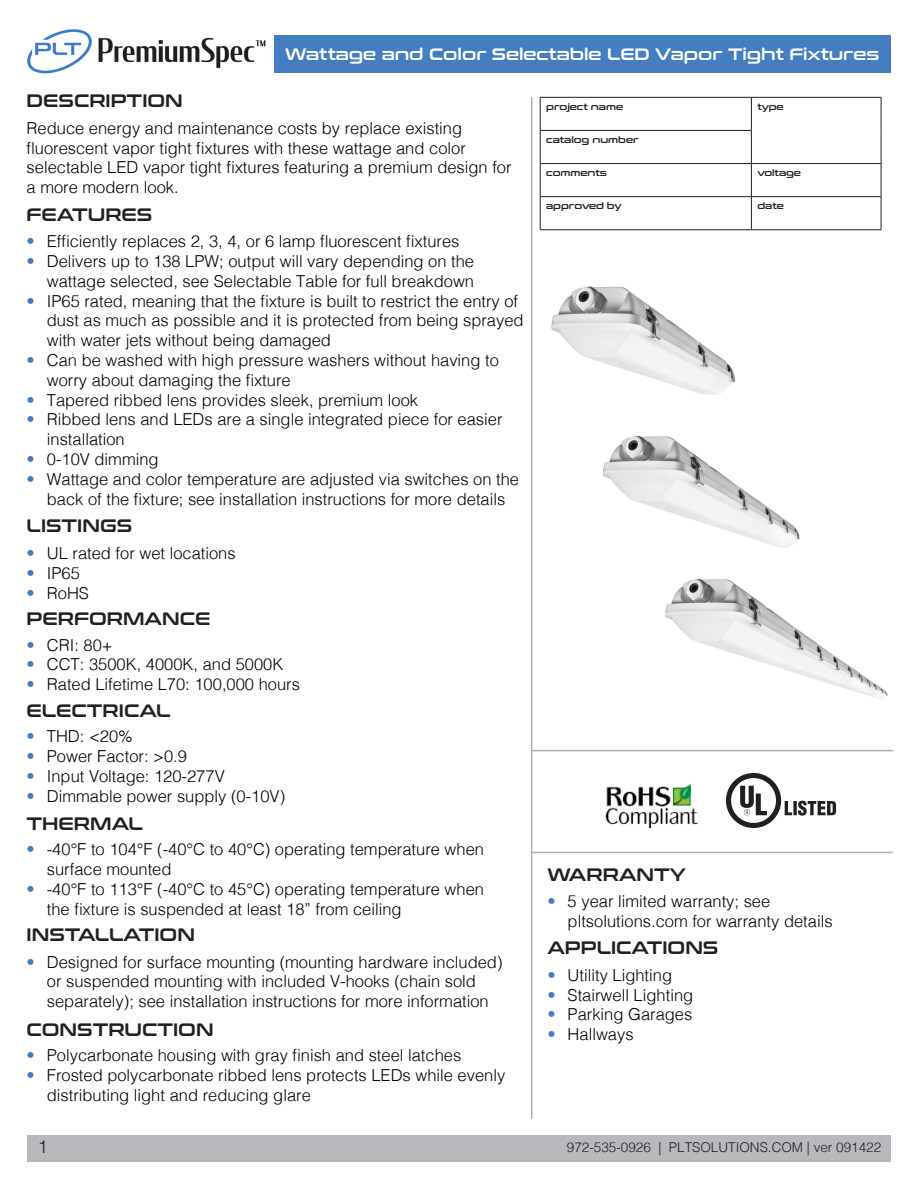
<style>
.page{position:relative;width:918px;height:1188px;background:#fff}
.page>*{position:absolute;margin:0;border:0;box-sizing:border-box;transform-origin:0 0}
.t1{font:18px "Conthrax Sb";color:#231f20}
.t2{font:300 18px "Helvetica";color:#231f20}
.PLT_Blue_Bullets_Par{font:300 16.5px/19.8px "Helvetica";color:#000}
.t3{font:16.5px "Conthrax Sb";color:#fff}
.t4{font:300 13.5px "Helvetica";color:#231f20}
.t5{font:9px "Conthrax Sb";color:#231f20}
.s1{color:#447dc0}
</style>
<div class="page">
<div style="left:27px;top:1135px;width:864px;height:27px;background:#b8b9bc"></div>
<hr style="left:531px;top:97px;width:1px;height:1022px;background:#aeafb3">
<hr style="left:540px;top:97px;width:211px;height:1px;background:#231f20">
<hr style="left:540px;top:98px;width:1px;height:32px;background:#231f20">
<hr style="left:751px;top:97px;width:130px;height:1px;background:#231f20">
<hr style="left:751px;top:98px;width:1px;height:32px;background:#231f20">
<hr style="left:881px;top:98px;width:1px;height:32px;background:#231f20">
<hr style="left:540px;top:130px;width:212px;height:1px;background:#231f20">
<hr style="left:540px;top:131px;width:1px;height:32px;background:#231f20">
<hr style="left:751px;top:131px;width:1px;height:32px;background:#231f20">
<hr style="left:881px;top:130px;width:1px;height:33px;background:#231f20">
<hr style="left:540px;top:163px;width:211px;height:1px;background:#231f20">
<hr style="left:540px;top:164px;width:1px;height:32px;background:#231f20">
<hr style="left:751px;top:163px;width:130px;height:1px;background:#231f20">
<hr style="left:751px;top:164px;width:1px;height:32px;background:#231f20">
<hr style="left:881px;top:164px;width:1px;height:32px;background:#231f20">
<hr style="left:540px;top:196px;width:211px;height:1px;background:#231f20">
<hr style="left:540px;top:197px;width:1px;height:33px;background:#231f20">
<hr style="left:751px;top:196px;width:130px;height:1px;background:#231f20">
<hr style="left:751px;top:197px;width:1px;height:33px;background:#231f20">
<hr style="left:881px;top:197px;width:1px;height:33px;background:#231f20">
<hr style="left:540px;top:229px;width:211px;height:1px;background:#231f20">
<hr style="left:751px;top:229px;width:130px;height:1px;background:#231f20">
<hr style="left:531px;top:750px;width:362px;height:1px;background:#aeafb3">
<hr style="left:531px;top:852px;width:362px;height:1px;background:#aeafb3">
<img style="left:726px;top:774px;width:109px;height:53px">
<img style="left:605px;top:783px;width:93px;height:46px">
<img style="left:665px;top:578px;width:223px;height:121px">
<img style="left:551px;top:286px;width:185px;height:109px">
<img style="left:603px;top:435px;width:196px;height:112px">
<div style="left:274px;top:35px;width:617px;height:37px;background:#447dc0"></div>
<img style="left:27px;top:29px;width:239px;height:45px">
<p class="t3" style="left:285px;top:41px;width:596px">Wattage and Color Selectable LED Vapor Tight Fixtures</p>
<p class="t1" style="left:27px;top:87px;width:158px">DESCRIPTION</p>
<p class="PLT_Blue_Bullets_Par" style="left:27px;top:117px;width:487px">Reduce energy and maintenance costs by replace existing fluorescent vapor tight fixtures with these wattage and color selectable LED vapor tight fixtures featuring a premium design for a more modern look.</p>
<p class="t1" style="left:27px;top:201px;width:127px">FEATURES</p>
<p class="PLT_Blue_Bullets_Par" style="left:27px;top:230px;width:434px"><span class="s1">•</span> Efficiently replaces 2, 3, 4, or 6 lamp fluorescent fixtures</p>
<p class="PLT_Blue_Bullets_Par" style="left:27px;top:250px;width:449px;text-align:right"><span class="s1">•</span> Delivers up to 138 LPW; output will vary depending on the wattage selected, see Selectable Table for full breakdown</p>
<p class="PLT_Blue_Bullets_Par" style="left:47px;top:290px;width:478px;text-indent:-20px"><span class="s1">•</span> IP65 rated, meaning that the fixture is built to restrict the entry of dust as much as possible and it is protected from being sprayed with water jets without being damaged</p>
<p class="PLT_Blue_Bullets_Par" style="left:47px;top:349px;width:454px;text-indent:-20px"><span class="s1">•</span> Can be washed with high pressure washers without having to worry about damaging the fixture</p>
<p class="PLT_Blue_Bullets_Par" style="left:27px;top:389px;width:393px"><span class="s1">•</span> Tapered ribbed lens provides sleek, premium look</p>
<p class="PLT_Blue_Bullets_Par" style="left:47px;top:409px;width:457px;text-indent:-20px"><span class="s1">•</span> Ribbed lens and LEDs are a single integrated piece for easier installation</p>
<p class="PLT_Blue_Bullets_Par" style="left:27px;top:448px;width:134px"><span class="s1">•</span> 0-10V dimming</p>
<p class="PLT_Blue_Bullets_Par" style="left:27px;top:468px;width:494px;text-align:center"><span class="s1">•</span> Wattage and color temperature are adjusted via switches on the back of the fixture; see installation instructions for more details</p>
<p class="t1" style="left:27px;top:512px;width:107px">LISTINGS</p>
<p class="PLT_Blue_Bullets_Par" style="left:27px;top:542px;width:211px"><span class="s1">•</span> UL rated for wet locations</p>
<p class="PLT_Blue_Bullets_Par" style="left:27px;top:562px;width:55px"><span class="s1">•</span> IP65</p>
<p class="PLT_Blue_Bullets_Par" style="left:27px;top:582px;width:64px"><span class="s1">•</span> RoHS</p>
<p class="t1" style="left:27px;top:605px;width:185px">PERFORMANCE</p>
<p class="PLT_Blue_Bullets_Par" style="left:27px;top:634px;width:88px"><span class="s1">•</span> CRI: 80+</p>
<p class="PLT_Blue_Bullets_Par" style="left:27px;top:653px;width:258px"><span class="s1">•</span> CCT: 3500K, 4000K, and 5000K</p>
<p class="PLT_Blue_Bullets_Par" style="left:27px;top:673px;width:275px"><span class="s1">•</span> Rated Lifetime L70: 100,000 hours</p>
<p class="t1" style="left:27px;top:697px;width:146px">ELECTRICAL</p>
<p class="PLT_Blue_Bullets_Par" style="left:27px;top:725px;width:108px"><span class="s1">•</span> THD: &lt;20%</p>
<p class="PLT_Blue_Bullets_Par" style="left:27px;top:745px;width:162px"><span class="s1">•</span> Power Factor: &gt;0.9</p>
<p class="PLT_Blue_Bullets_Par" style="left:27px;top:765px;width:200px"><span class="s1">•</span> Input Voltage: 120-277V</p>
<p class="PLT_Blue_Bullets_Par" style="left:27px;top:785px;width:260px"><span class="s1">•</span> Dimmable power supply (0-10V)</p>
<p class="t1" style="left:27px;top:810px;width:118px">THERMAL</p>
<p class="PLT_Blue_Bullets_Par" style="left:47px;top:838px;width:439px;text-indent:-20px"><span class="s1">•</span> -40°F to 104°F (-40°C to 40°C) operating temperature when surface mounted</p>
<p class="PLT_Blue_Bullets_Par" style="left:47px;top:878px;width:439px;text-indent:-20px"><span class="s1">•</span> -40°F to 113°F (-40°C to 45°C) operating temperature when the fixture is suspended at least 18” from ceiling</p>
<p class="PLT_Blue_Bullets_Par" style="left:27px;top:951px;width:477px;text-align:center"><span class="s1">•</span> Designed for surface mounting (mounting hardware included) or suspended mounting with included V-hooks (chain sold separately); see installation instructions for more information</p>
<p class="t1" style="left:27px;top:921px;width:170px">INSTALLATION</p>
<p class="t1" style="left:27px;top:1016px;width:189px">CONSTRUCTION</p>
<p class="PLT_Blue_Bullets_Par" style="left:27px;top:1044px;width:436px"><span class="s1">•</span> Polycarbonate housing with gray finish and steel latches</p>
<p class="PLT_Blue_Bullets_Par" style="left:47px;top:1064px;width:460px;text-indent:-20px"><span class="s1">•</span> Frosted polycarbonate ribbed lens protects LEDs while evenly distributing light and reducing glare</p>
<p class="t2" style="left:38px;top:1132px;width:12px">1</p>
<p class="t5" style="left:546px;top:100px;width:78px">project name</p>
<p class="t5" style="left:757px;top:100px;width:28px">type</p>
<p class="t5" style="left:546px;top:133px;width:94px">catalog number</p>
<p class="t5" style="left:546px;top:166px;width:62px">comments</p>
<p class="t5" style="left:757px;top:166px;width:45px">voltage</p>
<p class="t5" style="left:546px;top:199px;width:77px">approved by</p>
<p class="t5" style="left:757px;top:199px;width:28px">date</p>
<p class="t1" style="left:547px;top:861px;width:140px">WARRANTY</p>
<p class="PLT_Blue_Bullets_Par" style="left:568px;top:890px;width:266px;text-indent:-20px"><span class="s1">•</span> 5 year limited warranty; see pltsolutions.com for warranty details</p>
<p class="t1" style="left:547px;top:934px;width:172px">APPLICATIONS</p>
<p class="PLT_Blue_Bullets_Par" style="left:547px;top:964px;width:126px"><span class="s1">•</span> Utility Lighting</p>
<p class="PLT_Blue_Bullets_Par" style="left:547px;top:984px;width:147px"><span class="s1">•</span> Stairwell Lighting</p>
<p class="PLT_Blue_Bullets_Par" style="left:547px;top:1003px;width:146px"><span class="s1">•</span> Parking Garages</p>
<p class="PLT_Blue_Bullets_Par" style="left:547px;top:1023px;width:88px"><span class="s1">•</span> Hallways</p>
<p class="t4" style="left:567px;top:1136px;width:316px">972-535-0926 | PLTSOLUTIONS.COM | ver 091422</p>
</div>
